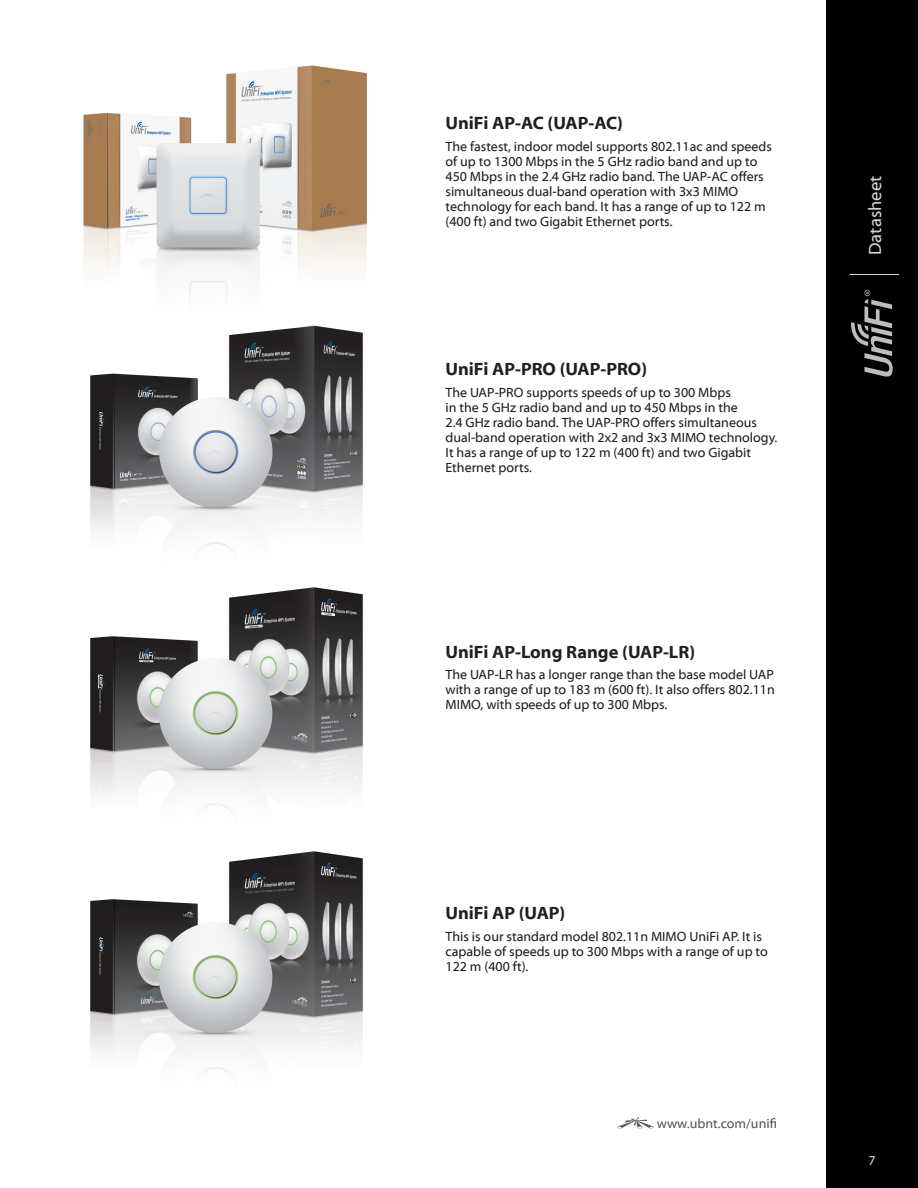
<style>
.page{position:relative;width:918px;height:1188px;background:#fff}
.page>*{position:absolute;margin:0;border:0;box-sizing:border-box;transform-origin:0 0}
.t1{font:700 18px "Myriad Web Pro";color:#231f20}
.t2{font:18px "Myriad Web Pro";color:#d1d2d4}
.t3{font:13.5px/15px "Myriad Web Pro";color:#231f20}
.t4{font:13.5px "Myriad Web Pro";color:#57585a}
.t5{font:13.5px "Myriad Web Pro";color:#d1d2d4}
</style>
<div class="page">
<div style="left:826px;top:0;width:92px;height:1188px;background:#000001"></div>
<hr style="left:849px;top:274px;width:50px;height:1px;background:#d1d2d4">
<svg style="left:851px;top:290px;width:42px;height:87px"></svg>
<svg style="left:617px;top:1117px;width:37px;height:11px"></svg>
<img style="left:83px;top:65px;width:285px;height:234px">
<img style="left:90px;top:325px;width:273px;height:227px">
<img style="left:90px;top:587px;width:273px;height:226px">
<img style="left:90px;top:851px;width:273px;height:226px">
<h1 class="t1" style="left:446px;top:113px;width:179px">UniFi AP-AC (UAP-AC)</h1>
<p class="t3" style="left:446px;top:139px;width:328px">The fastest, indoor model supports 802.11ac and speeds of up to 1300 Mbps in the 5 GHz radio band and up to 450 Mbps in the 2.4 GHz radio band. The UAP-AC offers simultaneous dual-band operation with 3x3 MIMO technology for each band. It has a range of up to 122 m (400 ft) and two Gigabit Ethernet ports.</p>
<h1 class="t1" style="left:446px;top:360px;width:203px">UniFi AP-PRO (UAP-PRO)</h1>
<p class="t3" style="left:446px;top:385px;width:334px">The UAP-PRO supports speeds of up to 300 Mbps<br>in the 5 GHz radio band and up to 450 Mbps in the<br>2.4 GHz radio band. The UAP-PRO offers simultaneous dual‑band operation with 2x2 and 3x3 MIMO technology.<br>It has a range of up to 122 m (400 ft) and two Gigabit Ethernet ports.</p>
<h1 class="t1" style="left:446px;top:642px;width:251px">UniFi AP-Long Range (UAP-LR)</h1>
<p class="t3" style="left:446px;top:668px;width:331px;text-align:justify">The UAP-LR has a longer range than the base model UAP with a range of up to 183 m (600 ft). It also offers 802.11n MIMO, with speeds of up to 300 Mbps.</p>
<h1 class="t1" style="left:446px;top:903px;width:121px">UniFi AP (UAP)</h1>
<p class="t3" style="left:446px;top:929px;width:324px">This is our standard model 802.11n MIMO UniFi AP. It is capable of speeds up to 300 Mbps with a range of up to<br>122 m (400 ft).</p>
<p class="t4" style="left:657px;top:1117px;width:122px">www.ubnt.com/unifi</p>
<h1 class="t2" style="left:865px;top:255px;width:81px;rotate:-90deg">Datasheet</h1>
<p class="t5" style="left:869px;top:1153px;width:9px">7</p>
</div>
